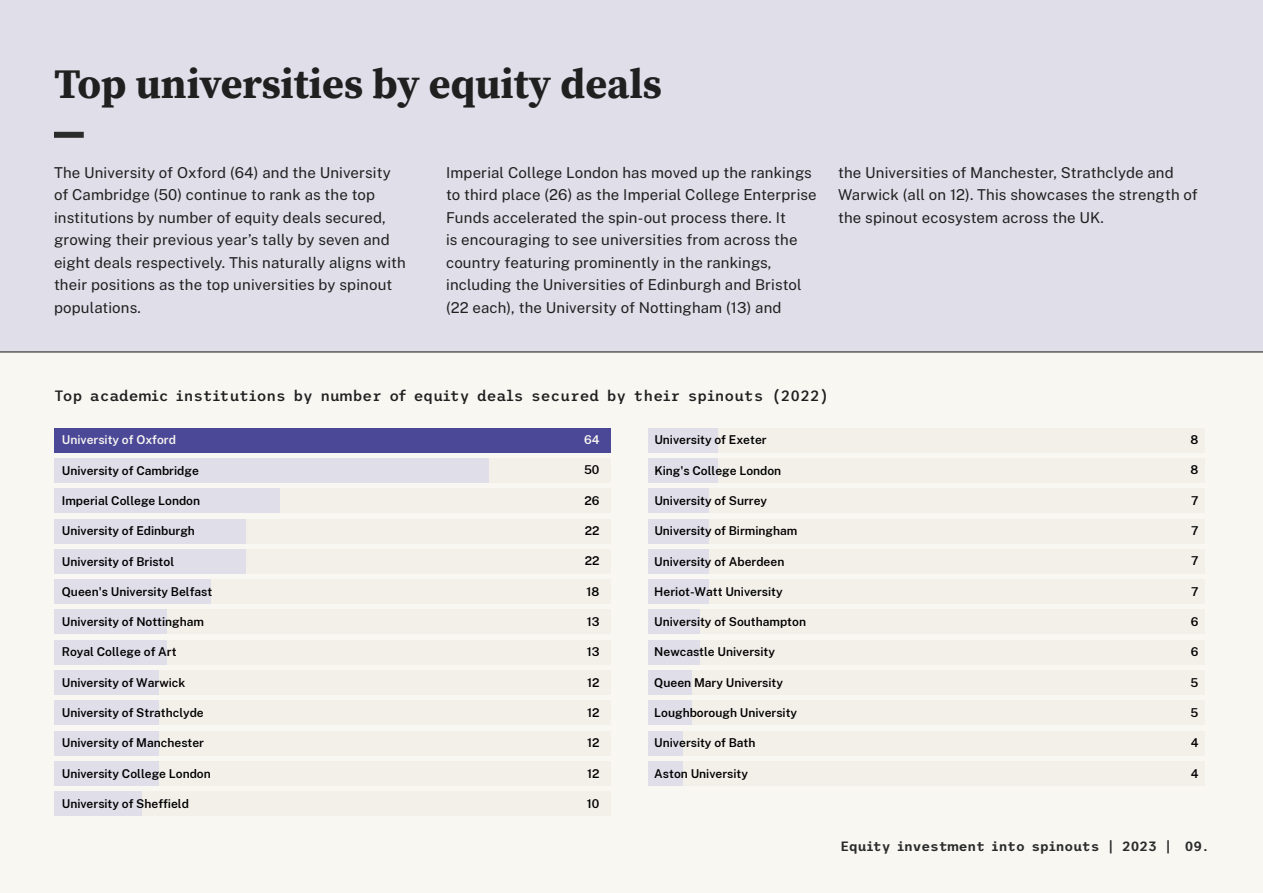
<style>
.page{position:relative;width:1263px;height:893px;background:#f9f7f2}
.page>*{position:absolute;margin:0;border:0;box-sizing:border-box;transform-origin:0 0}
.t1{font:700 42px "Source Serif Pro";color:#202020}
.t2{font:100 15px/22.5px "Public Sans";letter-spacing:.01em;color:#202020}
.t3{font:500 15px "Trispace";color:#202020}
.t4{font:600 13.5px "Trispace";color:#2a2c2c}
.t5{font:600 12px "Public Sans";color:#000}
.t6{font:600 12px "Public Sans";color:#f9f7f2}
</style>
<div class="page">
<div style="left:0;top:0;width:1263px;height:352px;background:#e0dee9"></div>
<div style="left:54px;top:132px;width:30px;height:6px;background:#2a2c2c"></div>
<div style="left:648px;top:428px;width:556px;height:24px;background:#f3f0ea"></div>
<div style="left:648px;top:458px;width:556px;height:25px;background:#f3f0ea"></div>
<div style="left:648px;top:488px;width:556px;height:25px;background:#f3f0ea"></div>
<div style="left:648px;top:519px;width:556px;height:24px;background:#f3f0ea"></div>
<div style="left:648px;top:549px;width:556px;height:25px;background:#f3f0ea"></div>
<div style="left:648px;top:579px;width:556px;height:25px;background:#f3f0ea"></div>
<div style="left:648px;top:610px;width:556px;height:24px;background:#f3f0ea"></div>
<div style="left:648px;top:640px;width:556px;height:24px;background:#f3f0ea"></div>
<div style="left:648px;top:670px;width:556px;height:25px;background:#f3f0ea"></div>
<div style="left:648px;top:700px;width:556px;height:25px;background:#f3f0ea"></div>
<div style="left:648px;top:731px;width:556px;height:24px;background:#f3f0ea"></div>
<div style="left:648px;top:761px;width:556px;height:25px;background:#f3f0ea"></div>
<div style="left:54px;top:458px;width:556px;height:25px;background:#f3f0ea"></div>
<div style="left:54px;top:488px;width:556px;height:25px;background:#f3f0ea"></div>
<div style="left:54px;top:519px;width:556px;height:24px;background:#f3f0ea"></div>
<div style="left:54px;top:549px;width:556px;height:25px;background:#f3f0ea"></div>
<div style="left:54px;top:579px;width:556px;height:25px;background:#f3f0ea"></div>
<div style="left:54px;top:610px;width:556px;height:24px;background:#f3f0ea"></div>
<div style="left:54px;top:640px;width:556px;height:24px;background:#f3f0ea"></div>
<div style="left:54px;top:670px;width:556px;height:25px;background:#f3f0ea"></div>
<div style="left:54px;top:700px;width:556px;height:25px;background:#f3f0ea"></div>
<div style="left:54px;top:731px;width:556px;height:24px;background:#f3f0ea"></div>
<div style="left:54px;top:761px;width:556px;height:25px;background:#f3f0ea"></div>
<div style="left:54px;top:791px;width:556px;height:25px;background:#f3f0ea"></div>
<div style="left:648px;top:761px;width:35px;height:25px;background:#e0dee9"></div>
<div style="left:648px;top:731px;width:35px;height:24px;background:#e0dee9"></div>
<div style="left:648px;top:700px;width:44px;height:25px;background:#e0dee9"></div>
<div style="left:648px;top:670px;width:44px;height:25px;background:#e0dee9"></div>
<div style="left:648px;top:640px;width:52px;height:24px;background:#e0dee9"></div>
<div style="left:648px;top:610px;width:52px;height:24px;background:#e0dee9"></div>
<div style="left:648px;top:579px;width:61px;height:25px;background:#e0dee9"></div>
<div style="left:648px;top:549px;width:61px;height:25px;background:#e0dee9"></div>
<div style="left:648px;top:519px;width:61px;height:24px;background:#e0dee9"></div>
<div style="left:648px;top:488px;width:61px;height:25px;background:#e0dee9"></div>
<div style="left:648px;top:458px;width:70px;height:25px;background:#e0dee9"></div>
<div style="left:648px;top:428px;width:70px;height:24px;background:#e0dee9"></div>
<div style="left:54px;top:791px;width:87px;height:25px;background:#e0dee9"></div>
<div style="left:54px;top:761px;width:105px;height:25px;background:#e0dee9"></div>
<div style="left:54px;top:731px;width:105px;height:24px;background:#e0dee9"></div>
<div style="left:54px;top:700px;width:105px;height:25px;background:#e0dee9"></div>
<div style="left:54px;top:670px;width:105px;height:25px;background:#e0dee9"></div>
<div style="left:54px;top:640px;width:113px;height:24px;background:#e0dee9"></div>
<div style="left:54px;top:610px;width:113px;height:24px;background:#e0dee9"></div>
<div style="left:54px;top:579px;width:156px;height:25px;background:#e0dee9"></div>
<div style="left:54px;top:549px;width:192px;height:25px;background:#e0dee9"></div>
<div style="left:54px;top:519px;width:192px;height:24px;background:#e0dee9"></div>
<div style="left:54px;top:488px;width:226px;height:25px;background:#e0dee9"></div>
<div style="left:54px;top:458px;width:435px;height:25px;background:#e0dee9"></div>
<div style="left:54px;top:428px;width:556px;height:24px;background:#4b4897"></div>
<p class="t1" style="left:54px;top:54px;width:610px">Top universities by equity deals</p>
<p class="t2" style="left:54px;top:160px;width:353px">The University of Oxford (64) and the University of Cambridge (50) continue to rank as the top institutions by number of equity deals secured, growing their previous year’s tally by seven and eight deals respectively. This naturally aligns with their positions as the top universities by spinout populations.</p>
<p class="t2" style="left:446px;top:160px;width:372px">Imperial College London has moved up the rankings to third place (26) as the Imperial College Enterprise Funds accelerated the spin-out process there. It<br>is encouraging to see universities from across the country featuring prominently in the rankings, including the Universities of Edinburgh and Bristol (22 each), the University of Nottingham (13) and</p>
<p class="t2" style="left:838px;top:160px;width:361px">the Universities of Manchester, Strathclyde and<br>Warwick (all on 12). This showcases the strength of the spinout ecosystem across the UK.</p>
<p class="t3" style="left:54px;top:384px;width:777px">Top academic institutions by number of equity deals secured by their spinouts (2022)</p>
<p class="t6" style="left:62px;top:431px;width:116px">University of Oxford</p>
<p class="t5" style="left:62px;top:462px;width:138px">University of Cambridge</p>
<p class="t5" style="left:62px;top:492px;width:140px">Imperial College London</p>
<p class="t5" style="left:62px;top:522px;width:135px">University of Edinburgh</p>
<p class="t5" style="left:62px;top:553px;width:114px">University of Bristol</p>
<p class="t5" style="left:62px;top:583px;width:152px">Queen's University Belfast</p>
<p class="t5" style="left:62px;top:613px;width:144px">University of Nottingham</p>
<p class="t5" style="left:62px;top:643px;width:116px">Royal College of Art</p>
<p class="t5" style="left:62px;top:674px;width:125px">University of Warwick</p>
<p class="t5" style="left:62px;top:704px;width:144px">University of Strathclyde</p>
<p class="t5" style="left:62px;top:734px;width:144px">University of Manchester</p>
<p class="t5" style="left:62px;top:765px;width:150px">University College London</p>
<p class="t5" style="left:62px;top:795px;width:129px">University of Sheffield</p>
<p class="t6" style="left:584px;top:431px;width:17px">64</p>
<p class="t5" style="left:584px;top:461px;width:17px">50</p>
<p class="t5" style="left:584px;top:492px;width:17px">26</p>
<p class="t5" style="left:585px;top:522px;width:16px">22</p>
<p class="t5" style="left:585px;top:552px;width:16px">22</p>
<p class="t5" style="left:587px;top:583px;width:14px">18</p>
<p class="t5" style="left:587px;top:613px;width:14px">13</p>
<p class="t5" style="left:587px;top:643px;width:14px">13</p>
<p class="t5" style="left:587px;top:674px;width:14px">12</p>
<p class="t5" style="left:587px;top:704px;width:14px">12</p>
<p class="t5" style="left:587px;top:734px;width:14px">12</p>
<p class="t5" style="left:587px;top:765px;width:14px">12</p>
<p class="t5" style="left:587px;top:795px;width:14px">10</p>
<p class="t5" style="left:654px;top:431px;width:114px">University of Exeter</p>
<p class="t5" style="left:654px;top:462px;width:128px">King's College London</p>
<p class="t5" style="left:654px;top:492px;width:114px">University of Surrey</p>
<p class="t5" style="left:654px;top:522px;width:145px">University of Birmingham</p>
<p class="t5" style="left:654px;top:552px;width:132px">University of Aberdeen</p>
<p class="t5" style="left:654px;top:583px;width:130px">Heriot-Watt University</p>
<p class="t5" style="left:654px;top:613px;width:153px">University of Southampton</p>
<p class="t5" style="left:654px;top:643px;width:122px">Newcastle University</p>
<p class="t5" style="left:654px;top:674px;width:130px">Queen Mary University</p>
<p class="t5" style="left:654px;top:704px;width:144px">Loughborough University</p>
<p class="t5" style="left:654px;top:734px;width:103px">University of Bath</p>
<p class="t5" style="left:654px;top:765px;width:95px">Aston University</p>
<p class="t5" style="left:1190px;top:431px;width:9px">8</p>
<p class="t5" style="left:1190px;top:461px;width:9px">8</p>
<p class="t5" style="left:1191px;top:492px;width:9px">7</p>
<p class="t5" style="left:1191px;top:522px;width:9px">7</p>
<p class="t5" style="left:1191px;top:552px;width:9px">7</p>
<p class="t5" style="left:1191px;top:583px;width:9px">7</p>
<p class="t5" style="left:1191px;top:613px;width:9px">6</p>
<p class="t5" style="left:1191px;top:643px;width:9px">6</p>
<p class="t5" style="left:1190px;top:673px;width:9px">5</p>
<p class="t5" style="left:1190px;top:704px;width:9px">5</p>
<p class="t5" style="left:1191px;top:734px;width:9px">4</p>
<p class="t5" style="left:1191px;top:764px;width:9px">4</p>
<p class="t4" style="left:840px;top:836px;width:370px">Equity investment into spinouts | 2023 | 09.</p>
</div>
